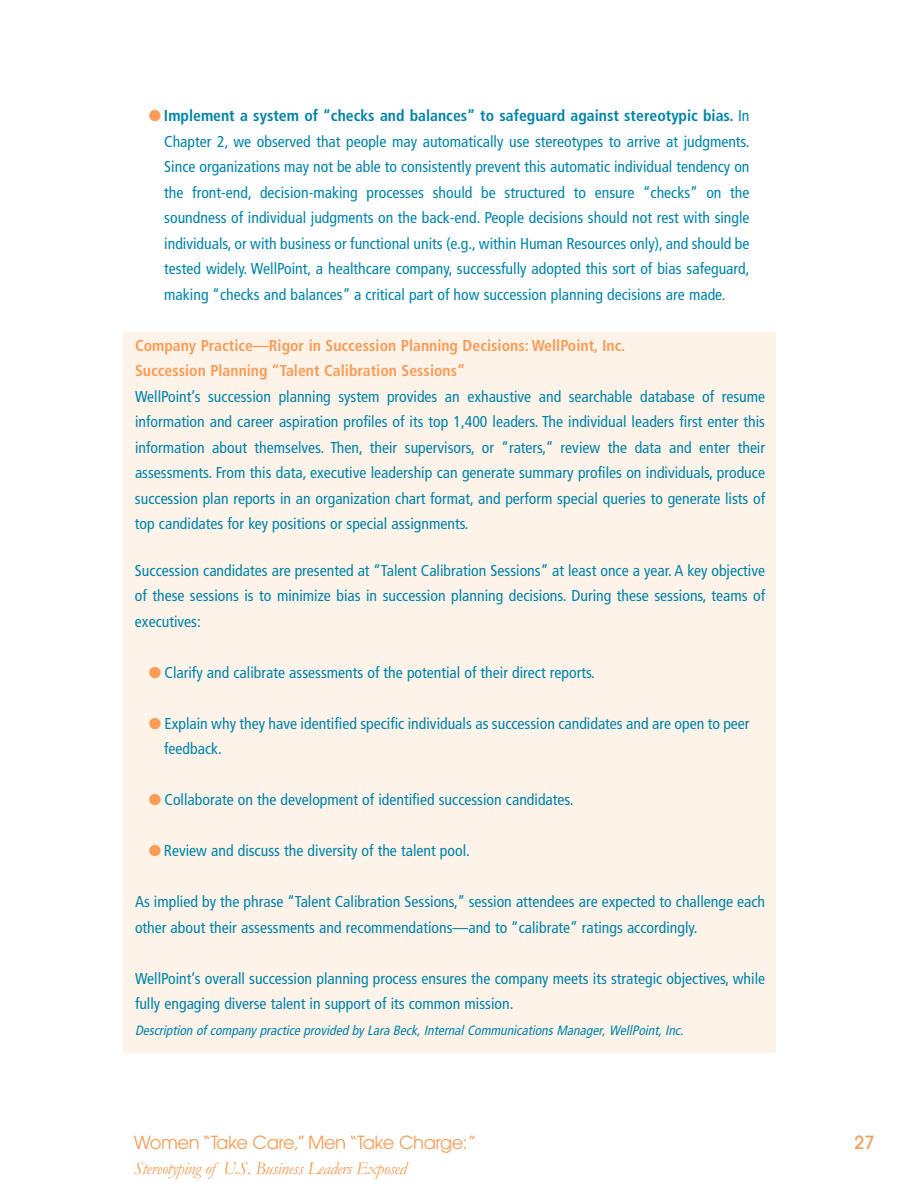
<style>
.page{position:relative;width:918px;height:1188px;background:#fff}
.page>*{position:absolute;margin:0;border:0;box-sizing:border-box;transform-origin:0 0}
.t1{font:italic 18px/25.5px "Garamond";letter-spacing:-.025em;color:#f89c56}
.t2{font:500 18px "Avant Garde";color:#f89c56}
.t3{font:condensed 15.75px/25.5px "Frutiger";color:#0083a9}
.t4{font:italic condensed 13.5px "Frutiger";color:#0083a9}
.s1{color:#f89c56}
.s2{font-weight:700}
.s3{font-weight:700;color:#f89c56}
.s4{font-family:"Avant Garde";font-style:normal}
</style>
<div class="page">
<div style="left:123px;top:332px;width:653px;height:721px;background:#fef3e9"></div>
<p class="t3" style="left:164px;top:105px;width:587px;text-align:justify;text-indent:-16px"><span class="s1">●</span> <span class="s2">Implement a system of “checks and balances” to safeguard against stereotypic bias.</span> In Chapter 2, we observed that people may automatically use stereotypes to arrive at judgments.<br>Since organizations may not be able to consistently prevent this automatic individual tendency on the front-end, decision-making processes should be structured to ensure “checks” on the soundness of individual judgments on the back-end. People decisions should not rest with single individuals, or with business or functional units (e.g., within Human Resources only), and should be tested widely. WellPoint, a healthcare company, successfully adopted this sort of bias safeguard, making “checks and balances” a critical part of how succession planning decisions are made.</p>
<p class="t3" style="left:135px;top:334px;width:632px"><span class="s3">Company Practice—Rigor in Succession Planning Decisions: WellPoint, Inc.<br>Succession Planning “Talent Calibration Sessions”<br></span>WellPoint’s succession planning system provides an exhaustive and searchable database of resume information and career aspiration profiles of its top 1,400 leaders. The individual leaders first enter this information about themselves. Then, their supervisors, or “raters,” review the data and enter their assessments. From this data, executive leadership can generate summary profiles on individuals, produce succession plan reports in an organization chart format, and perform special queries to generate lists of top candidates for key positions or special assignments.</p>
<p class="t3" style="left:135px;top:559px;width:632px;text-align:justify">Succession candidates are presented at “Talent Calibration Sessions” at least once a year. A key objective of these sessions is to minimize bias in succession planning decisions. During these sessions, teams of executives:</p>
<p class="t3" style="left:149px;top:661px;width:448px"><span class="s1">●</span> Clarify and calibrate assessments of the potential of their direct reports.</p>
<p class="t3" style="left:164px;top:712px;width:587px;text-indent:-16px"><span class="s1">●</span> Explain why they have identified specific individuals as succession candidates and are open to peer feedback.</p>
<p class="t3" style="left:149px;top:789px;width:426px"><span class="s1">●</span> Collaborate on the development of identified succession candidates.</p>
<p class="t3" style="left:149px;top:840px;width:323px"><span class="s1">●</span> Review and discuss the diversity of the talent pool.</p>
<p class="t3" style="left:135px;top:891px;width:632px">As implied by the phrase “Talent Calibration Sessions,” session attendees are expected to challenge each other about their assessments and recommendations—and to “calibrate” ratings accordingly.</p>
<p class="t3" style="left:135px;top:967px;width:632px">WellPoint’s overall succession planning process ensures the company meets its strategic objectives, while fully engaging diverse talent in support of its common mission.</p>
<p class="t4" style="left:135px;top:1025px;width:553px">Description of company practice provided by Lara Beck,InternalCommunicationsManager,WellPoint,Inc.</p>
<p class="t1" style="left:134px;top:1130px;width:344px"><span class="s4">Women “Take Care,” Men “Take Charge:”<br></span>Stereotyping of U.S. Business Leaders Exposed</p>
<p class="t2" style="left:854px;top:1136px;width:21px">27</p>
</div>
